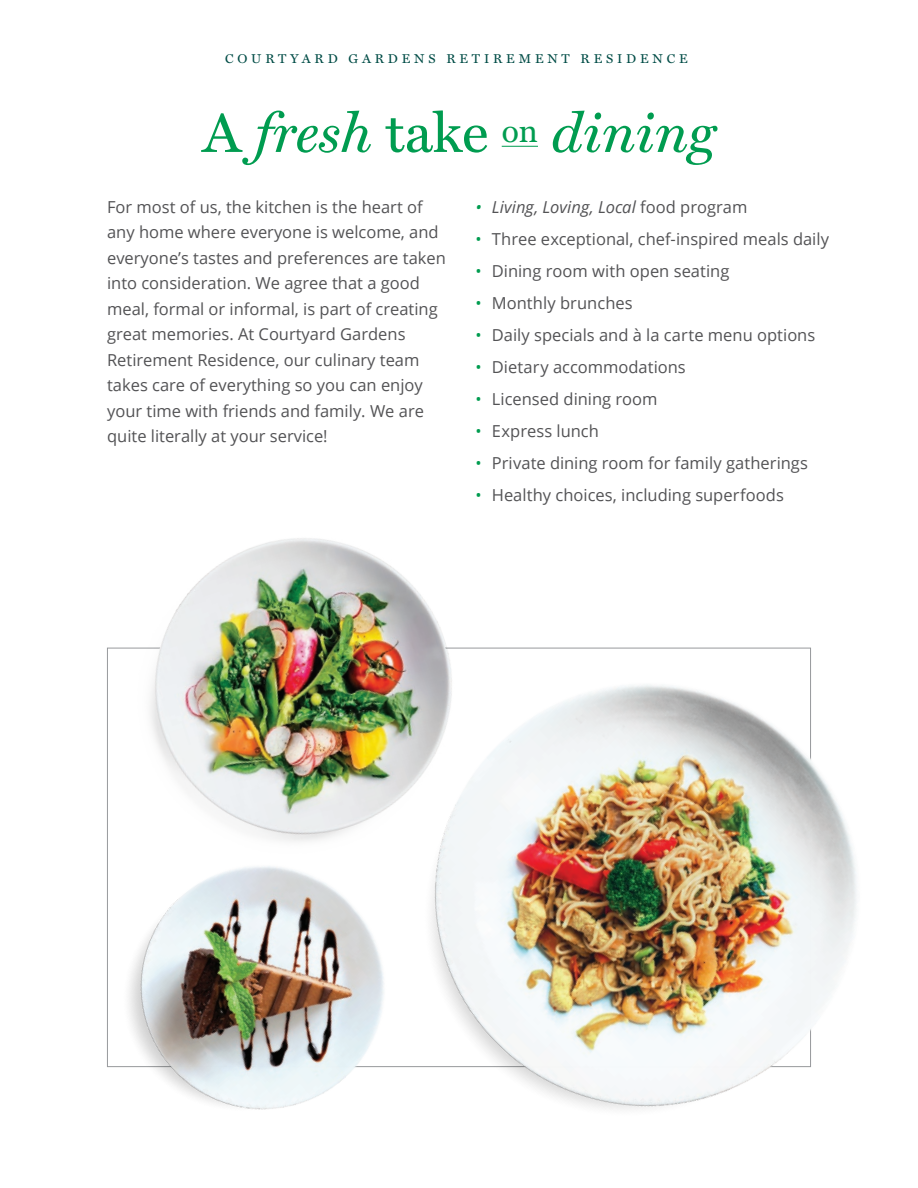
<style>
.page{position:relative;width:918px;height:1188px;background:#fff}
.page>*{position:absolute;margin:0;border:0;box-sizing:border-box;transform-origin:0 0}
._2-Section_Headline{font:italic 55.65px "Miller Text";color:#009c50}
._1-Body_Copy{font:16.5px/25.5px "Open Sans";color:#535355}
.t1{font:italic 16.5px "Open Sans";letter-spacing:.005em;color:#535355}
._1-Body_Copy-2{font:12.9px "Miller Text";letter-spacing:.3em;color:#004c46}
.s1{font-style:normal}
.s2{color:#009c50}
</style>
<div class="page">
<img style="left:107px;top:575px;width:99px;height:206px">
<img style="left:206px;top:538px;width:651px;height:572px">
<img style="left:107px;top:781px;width:360px;height:329px">
<hr style="left:502px;top:146px;width:36px;height:1px;background:#009c50">
<p class="_1-Body_Copy-2" style="left:225px;top:51px;width:258px">CO URT YAR D GAR DENS RETIR</p>
<p class="_1-Body_Copy-2" style="left:506px;top:51px;width:183px">EMENT RESI DENC E</p>
<p class="_2-Section_Headline" style="left:202px;top:100px;width:515px"><span class="s1">A</span> fresh <span class="s1">TAKE</span> <sup>ON</sup> dining</p>
<p class="_1-Body_Copy" style="left:107px;top:194px;width:340px">For most of us, the kitchen is the heart of any home where everyone is welcome, and everyone’s tastes and preferences are taken into consideration. We agree that a good meal, formal or informal, is part of creating great memories. At Courtyard Gardens Retirement Residence, our culinary team takes care of everything so you can enjoy your time with friends and family. We are quite literally at your service!</p>
<p class="t1" style="left:475px;top:195px;width:274px"><span class="s2">•</span> Living, Loving, Local <span class="s1">food program</span></p>
<p class="_1-Body_Copy" style="left:475px;top:226px;width:355px"><span class="s2">•</span> Three exceptional, chef-inspired meals daily</p>
<p class="_1-Body_Copy" style="left:475px;top:258px;width:256px"><span class="s2">•</span> Dining room with open seating</p>
<p class="_1-Body_Copy" style="left:475px;top:290px;width:159px"><span class="s2">•</span> Monthly brunches</p>
<p class="_1-Body_Copy" style="left:475px;top:322px;width:341px"><span class="s2">•</span> Daily specials and à la carte menu options</p>
<p class="_1-Body_Copy" style="left:475px;top:354px;width:212px"><span class="s2">•</span> Dietary accommodations</p>
<p class="_1-Body_Copy" style="left:475px;top:385px;width:184px"><span class="s2">•</span> Licensed dining room</p>
<p class="_1-Body_Copy" style="left:475px;top:417px;width:125px"><span class="s2">•</span> Express lunch</p>
<p class="_1-Body_Copy" style="left:475px;top:449px;width:334px"><span class="s2">•</span> Private dining room for family gatherings</p>
<p class="_1-Body_Copy" style="left:475px;top:481px;width:310px"><span class="s2">•</span> Healthy choices, including superfoods</p>
</div>
